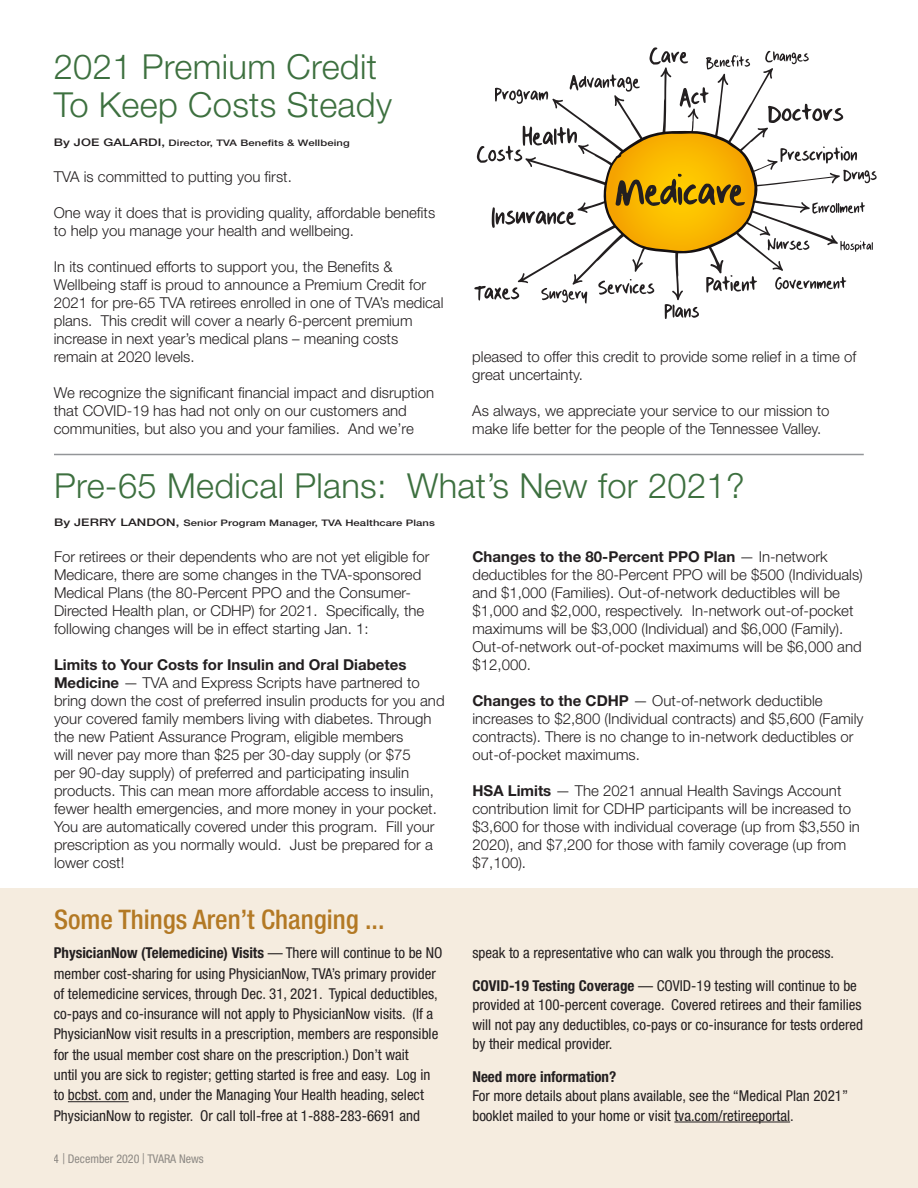
<style>
.page{position:relative;width:918px;height:1188px;background:#fff}
.page>*{position:absolute;margin:0;border:0;box-sizing:border-box;transform-origin:0 0}
.t1{font:300 34.5px/38.4px "Helvetica Neue LT Std";letter-spacing:.01em;color:#3d703f}
.t2{font:500 condensed 27px "Helvetica Neue LT Std";color:#b37924}
.t3{font:300 15px/18px "Helvetica Neue LT Std";color:#231f20}
.t4{font:condensed 15px/20.2px "Helvetica Neue";color:#231f20}
.t5{font:700 condensed 15px "Helvetica Neue";color:#231f20}
.t6{font:condensed 12px "Helvetica Neue LT Std";color:#939598}
.t7{font:500 9px "Helvetica Neue LT Std";letter-spacing:.01em;color:#231f20;scale:1.25 1}
.s1{font-size:10.5px}
.s2{font-weight:700}
.s3{font-size:15px}
</style>
<div class="page">
<div style="left:0;top:889px;width:918px;height:299px;background:#f5ecdf"></div>
<hr style="left:68px;top:1101px;width:61px;height:1px;background:#231f20">
<hr style="left:674px;top:1122px;width:116px;height:1px;background:#231f20">
<svg style="left:474px;top:47px;width:403px;height:272px"></svg>
<hr style="left:54px;top:454px;width:810px;height:1px;background:#939598">
<h1 class="t1" style="left:54px;top:46px;width:340px">2021 Premium Credit<br>To Keep Costs Steady</h1>
<p class="t7" style="left:54px;top:137px;width:238px"><span class="s1">By JOE GALARDI,</span> Director, TVA Benefits &amp; Wellbeing</p>
<p class="t3" style="left:54px;top:167px;width:240px">TVA is committed to putting you first.</p>
<p class="t3" style="left:54px;top:203px;width:383px">One way it does that is providing quality, affordable benefits to help you manage your health and wellbeing.</p>
<p class="t3" style="left:54px;top:257px;width:391px">In its continued efforts to support you, the Benefits &amp; Wellbeing staff is proud to announce a Premium Credit for 2021 for pre-65 TVA retirees enrolled in one of TVA’s medical plans. This credit will cover a nearly 6-percent premium increase in next year’s medical plans – meaning costs remain at 2020 levels.</p>
<p class="t3" style="left:54px;top:383px;width:382px">We recognize the significant financial impact and disruption that COVID-19 has had not only on our customers and communities, but also you and your families. And we’re</p>
<p class="t3" style="left:472px;top:347px;width:385px">pleased to offer this credit to provide some relief in a time of great uncertainty.</p>
<p class="t3" style="left:472px;top:401px;width:359px">As always, we appreciate your service to our mission to make life better for the people of the Tennessee Valley.</p>
<h1 class="t1" style="left:54px;top:465px;width:692px">Pre-65 Medical Plans: What’s New for 2021?</h1>
<p class="t7" style="left:54px;top:518px;width:306px"><span class="s1">By JERRY LANDON,</span> Senior Program Manager, TVA Healthcare Plans</p>
<p class="t3" style="left:54px;top:548px;width:377px">For retirees or their dependents who are not yet eligible for Medicare, there are some changes in the TVA-sponsored Medical Plans (the 80-Percent PPO and the Consumer-Directed Health plan, or CDHP) for 2021. Specifically, the following changes will be in effect starting Jan. 1:</p>
<p class="t3" style="left:54px;top:656px;width:392px"><span class="s2">Limits to Your Costs for Insulin and Oral Diabetes Medicine</span> — TVA and Express Scripts have partnered to bring down the cost of preferred insulin products for you and your covered family members living with diabetes. Through the new Patient Assurance Program, eligible members<br>will never pay more than $25 per 30-day supply (or $75<br>per 90-day supply) of preferred and participating insulin products. This can mean more affordable access to insulin, fewer health emergencies, and more money in your pocket.<br>You are automatically covered under this program. Fill your prescription as you normally would. Just be prepared for a lower cost!</p>
<p class="t3" style="left:472px;top:548px;width:392px"><span class="s2">Changes to the 80-Percent PPO Plan</span> — In-network deductibles for the 80-Percent PPO will be $500 (Individuals) and $1,000 (Families). Out-of-network deductibles will be $1,000 and $2,000, respectively. In-network out-of-pocket maximums will be $3,000 (Individual) and $6,000 (Family).<br>Out-of-network out-of-pocket maximums will be $6,000 and $12,000.</p>
<p class="t3" style="left:472px;top:692px;width:392px"><span class="s2">Changes to the CDHP</span> — Out-of-network deductible increases to $2,800 (Individual contracts) and $5,600 (Family contracts). There is no change to in-network deductibles or out-of-pocket maximums.</p>
<p class="t3" style="left:472px;top:782px;width:389px"><span class="s2">HSA Limits</span> — The 2021 annual Health Savings Account contribution limit for CDHP participants will be increased to $3,600 for those with individual coverage (up from $3,550 in 2020), and $7,200 for those with family coverage (up from $7,100).</p>
<h2 class="t2" style="left:54px;top:903px;width:332px">Some Things Aren’t Changing ...</h2>
<p class="t4" style="left:54px;top:943px;width:390px"><span class="s2">PhysicianNow (Telemedicine) Visits</span> — There will continue to be NO member cost-sharing for using PhysicianNow, TVA’s primary provider of telemedicine services, through Dec. 31, 2021. Typical deductibles, co-pays and co-insurance will not apply to PhysicianNow visits. (If a PhysicianNow visit results in a prescription, members are responsible for the usual member cost share on the prescription.) Don’t wait<br>until you are sick to register; getting started is free and easy. Log in to bcbst. com and, under the Managing Your Health heading, select PhysicianNow to register. Or call toll-free at 1-888-283-6691 and</p>
<p class="t4" style="left:472px;top:937px;width:386px;line-height:32.7px">speak to a representative who can walk you through the process.<br><span class="s2">COVID-19 Testing Coverage</span> — COVID-19 testing will continue to be</p>
<p class="t4" style="left:472px;top:995px;width:392px;line-height:19.4px;text-align:justify">provided at 100-percent coverage. Covered retirees and their families will not pay any deductibles, co-pays or co-insurance for tests ordered by their medical provider.</p>
<p class="t5" style="left:472px;top:1067px;width:145px">Need more information?</p>
<p class="t4" style="left:472px;top:1086px;width:377px;line-height:19.4px">For more details about plans available, see the “Medical Plan 2021” booklet mailed to your home or visit tva.com/retireeportal.</p>
<p class="t6" style="left:54px;top:1151px;width:152px">4 <span class="s3">|</span> December 2020 <span class="s3">|</span> TVARA News</p>
</div>
